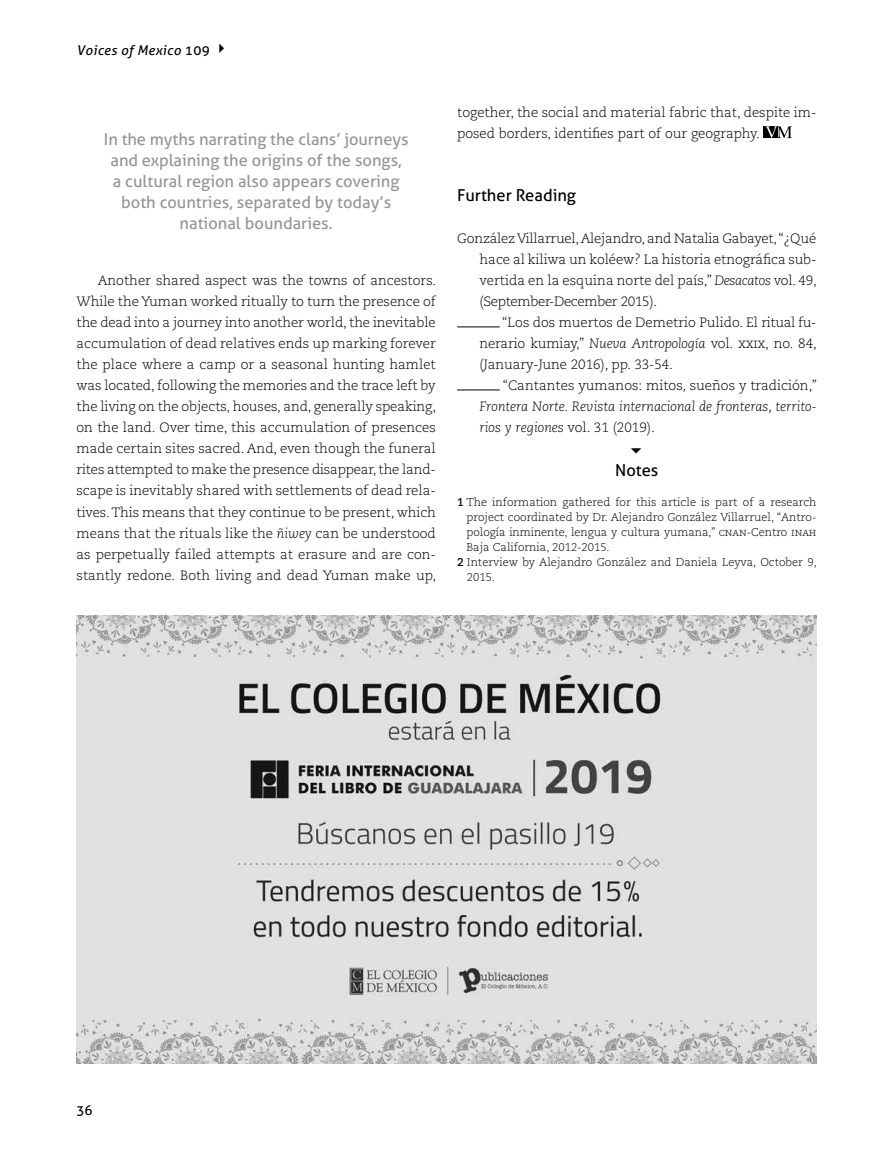
<style>
.page{position:relative;width:893px;height:1149px;background:#fff}
.page>*{position:absolute;margin:0;border:0;box-sizing:border-box;transform-origin:0 0}
.t1{font:16.5px/21px "Aller";color:#939598;text-align:center}
.t2{font:16.5px "Aller";color:#000}
.t3{font:300 13.5px/21px "Caecilia LT Std";color:#000;text-align:justify}
.t4{font:italic 300 13.5px/21px "Caecilia LT Std";color:#000}
.t5{font:italic 13.5px "Aller";letter-spacing:.03em;color:#000}
.t6{font:13.5px "Aller";color:#000}
.t7{font:300 11.25px "Caecilia LT Std";color:#000}
.s1{font-style:normal}
.s2{font-style:italic}
.s3{font-weight:700}
</style>
<div class="page">
<div style="left:763px;top:126px;width:14px;height:12px;background:#000"></div>
<svg style="left:765px;top:126px;width:27px;height:12px"></svg>
<hr style="left:457px;top:326px;width:43px;height:1px;background:#000">
<hr style="left:457px;top:389px;width:43px;height:1px;background:#000">
<img style="left:77px;top:615px;width:739px;height:447px">
<p class="t5" style="left:77px;top:42px;width:154px">Voices of Mexico <span class="s1">109</span> ✔</p>
<p class="t1" style="left:104px;top:128px;width:306px">In the myths narrating the clans’ journeys and explaining the origins of the songs,<br>a cultural region also appears covering both countries, separated by today’s national boundaries.</p>
<p class="t3" style="left:77px;top:270px;width:361px;text-indent:21px">Another shared aspect was the towns of ancestors.<br>While the Yuman worked ritually to turn the presence of the dead into a journey into another world, the inevitable accumulation of dead relatives ends up marking forever the place where a camp or a seasonal hunting hamlet was located, following the memories and the trace left by the living on the objects, houses, and, generally speaking, on the land. Over time, this accumulation of presences made certain sites sacred. And, even though the funeral rites attempted to make the presence disappear, the land&shy;scape is inevitably shared with settlements of dead rela&shy;tives. This means that they continue to be present, which means that the rituals like the <span class="s2">ñiwey</span> can be understood as perpetually failed attempts at erasure and are con&shy;stantly redone. Both living and dead Yuman make up,</p>
<p class="t3" style="left:457px;top:102px;width:361px">together, the social and material fabric that, despite im&shy;posed borders, identifies part of our geography.</p>
<p class="t2" style="left:457px;top:185px;width:120px">Further Reading</p>
<p class="t3" style="left:480px;top:228px;width:339px;text-indent:-23px">González Villarruel, Alejandro, and Natalia Gabayet, “¿Qué hace al kiliwa un koléew? La historia etnográfica sub&shy;vertida en la esquina norte del país,” <span class="s2">Desacatos</span> vol. 49, (September-December 2015).</p>
<p class="t3" style="left:480px;top:312px;width:339px;text-align:left;text-indent:23px">“Los dos muertos de Demetrio Pulido. El ritual fu&shy;nerario kumiay,” <span class="s2">Nueva Antropología</span> vol. xxix, no. 84, (January-June 2016), pp. 33-54.</p>
<p class="t3" style="left:503px;top:375px;width:316px">“Cantantes yumanos: mitos, sueños y tradición,”</p>
<p class="t4" style="left:480px;top:396px;width:338px">Frontera Norte. Revista internacional de fronteras, territo&shy;rios y regiones <span class="s1">vol. 31 (2019).</span></p>
<p class="t2" style="left:615px;top:460px;width:45px">Notes</p>
<p class="t7" style="left:457px;top:495px;width:361px"><span class="s3">1</span> The information gathered for this article is part of a research</p>
<p class="t7" style="left:466px;top:510px;width:350px">project coordinated by Dr. Alejandro González Villarruel, “Antro-</p>
<p class="t7" style="left:466px;top:525px;width:351px">pología inminente, lengua y cultura yumana,” cnan-Centro inah</p>
<p class="t7" style="left:466px;top:540px;width:145px">Baja California, 2012-2015.</p>
<p class="t7" style="left:457px;top:555px;width:361px"><span class="s3">2</span> Interview by Alejandro González and Daniela Leyva, October 9,</p>
<p class="t7" style="left:467px;top:570px;width:30px">2015.</p>
<p class="t6" style="left:77px;top:1101px;width:18px">36</p>
</div>
